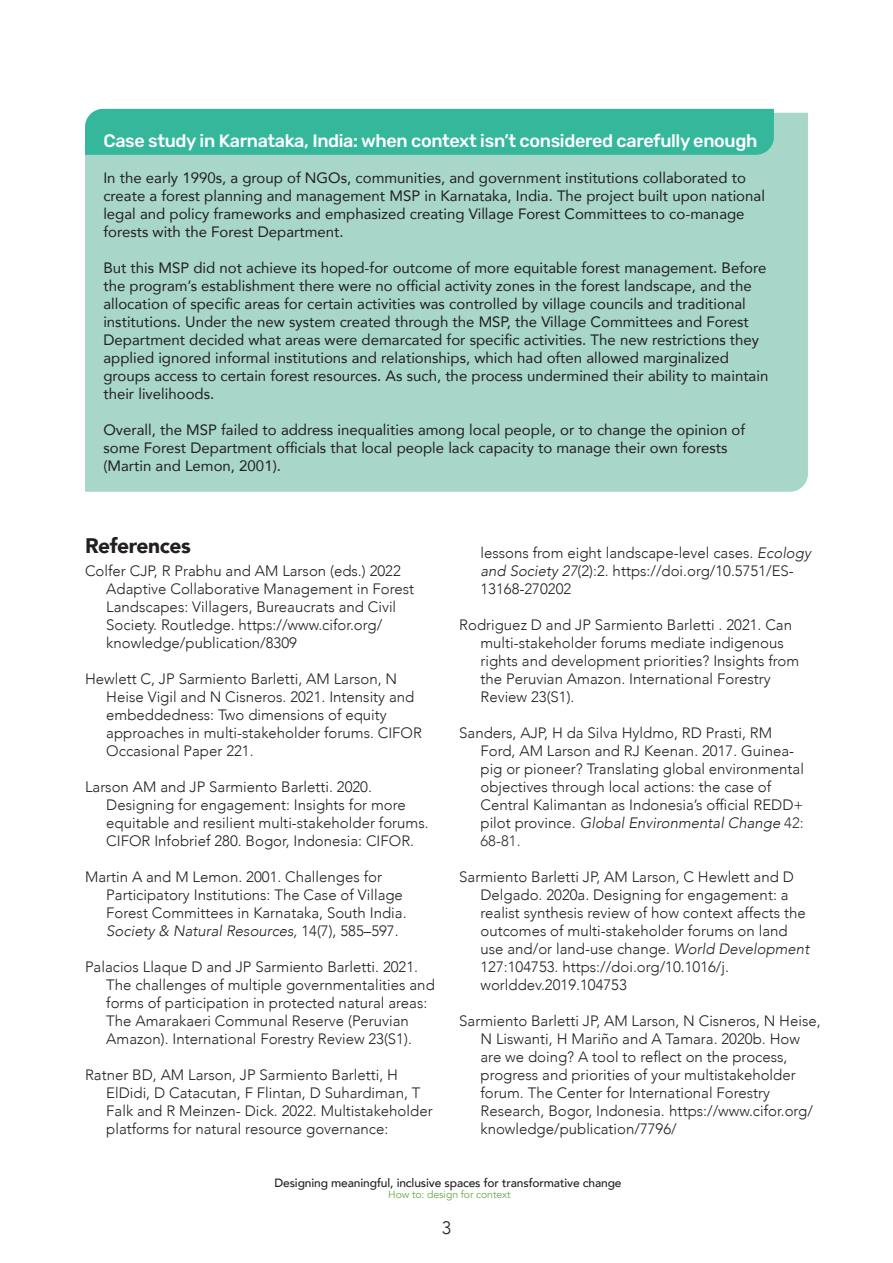
<style>
.page{position:relative;width:893px;height:1263px;background:#fff}
.page>*{position:absolute;margin:0;border:0;box-sizing:border-box;transform-origin:0 0}
.Heading{font:900 21px "Avenir";letter-spacing:-.02em;color:#231f20}
.Table_Tittle{font:500 18px "Rubik";letter-spacing:-.02em;color:#fff}
.t1{font:300 18px "Avenir";color:#231f20}
.Body{font:300 15px/18px "Avenir";color:#231f20}
.Table_text{font:15px/18px "Avenir";color:#231f20}
.t2{font:500 12px "Avenir";letter-spacing:-.01em;color:#231f20}
.t3{font:10.5px "Avenir";letter-spacing:-.01em;color:#6aa94e}
.s1{font-style:italic}
.s2{color:#333}
</style>
<div class="page">
<div style="left:85px;top:113px;width:723px;height:379px;background:#a8d6c9"></div>
<div style="left:85px;top:109px;width:689px;height:46px;background:#35b79c"></div>
<p class="Table_Tittle" style="left:103px;top:131px;width:655px">Case study in Karnataka, India: when context isn’t considered carefully enough</p>
<p class="Table_text" style="left:103px;top:169px;width:663px">In the early 1990s, a group of NGOs, communities, and government institutions collaborated to create a forest planning and management MSP in Karnataka, India. The project built upon national legal and policy frameworks and emphasized creating Village Forest Committees to co-manage forests with the Forest Department.</p>
<p class="Table_text" style="left:103px;top:259px;width:666px">But this MSP did not achieve its hoped-for outcome of more equitable forest management. Before the program’s establishment there were no official activity zones in the forest landscape, and the allocation of specific areas for certain activities was controlled by village councils and traditional institutions. Under the new system created through the MSP, the Village Committees and Forest Department decided what areas were demarcated for specific activities. The new restrictions they applied ignored informal institutions and relationships, which had often allowed marginalized groups access to certain forest resources. As such, the process undermined their ability to maintain their livelihoods.</p>
<p class="Table_text" style="left:103px;top:421px;width:643px">Overall, the MSP failed to address inequalities among local people, or to change the opinion of some Forest Department officials that local people lack capacity to manage their own forests (Martin and Lemon, 2001).</p>
<p class="Heading" style="left:85px;top:527px;width:107px">References</p>
<p class="Body" style="left:106px;top:562px;width:309px;text-indent:-21px">Colfer CJP, R Prabhu and AM Larson (eds.) 2022<br>Adaptive Collaborative Management in Forest Landscapes: Villagers, Bureaucrats and Civil Society. Routledge. https://www.cifor.org/ knowledge/publication/8309</p>
<p class="Body" style="left:106px;top:670px;width:317px;text-indent:-21px">Hewlett C, JP Sarmiento Barletti, AM Larson, N Heise Vigil and N Cisneros. 2021. Intensity and embeddedness: Two dimensions of equity approaches in multi-stakeholder forums. CIFOR Occasional Paper 221.</p>
<p class="Body" style="left:106px;top:778px;width:324px;text-indent:-21px">Larson AM and JP Sarmiento Barletti. 2020.<br>Designing for engagement: Insights for more equitable and resilient multi-stakeholder forums.<br>CIFOR Infobrief 280. Bogor, Indonesia: CIFOR.</p>
<p class="Body" style="left:106px;top:868px;width:302px;text-indent:-21px">Martin A and M Lemon. 2001. Challenges for Participatory Institutions: The Case of Village Forest Committees in Karnataka, South India.<br><span class="s1">Society &amp; Natural Resources,</span> 14(7), 585–597.</p>
<p class="Body" style="left:106px;top:958px;width:330px;text-indent:-21px">Palacios Llaque D and JP Sarmiento Barletti. 2021.<br>The challenges of multiple governmentalities and forms of participation in protected natural areas:<br>The Amarakaeri Communal Reserve (Peruvian Amazon). International Forestry Review 23(S1).</p>
<p class="Body" style="left:106px;top:1066px;width:328px;text-indent:-21px">Ratner BD, AM Larson, JP Sarmiento Barletti, H ElDidi, D Catacutan, F Flintan, D Suhardiman, T Falk and R Meinzen- Dick. 2022. Multistakeholder platforms for natural resource governance:</p>
<p class="Body" style="left:480px;top:544px;width:332px">lessons from eight landscape-level cases. <span class="s1">Ecology and Society 27</span>(2):2. https://doi.org/10.5751/ES-<br>13168-270202</p>
<p class="Body" style="left:480px;top:616px;width:320px;text-indent:-21px">Rodriguez D and JP Sarmiento Barletti . 2021. Can multi-stakeholder forums mediate indigenous rights and development priorities? Insights from the Peruvian Amazon. International Forestry Review 23(S1).</p>
<p class="Body" style="left:480px;top:724px;width:325px;text-indent:-21px">Sanders, AJP, H da Silva Hyldmo, RD Prasti, RM Ford, AM Larson and RJ Keenan. 2017. Guinea&shy;pig or pioneer? Translating global environmental objectives through local actions: the case of Central Kalimantan as Indonesia’s official REDD+ pilot province. <span class="s1">Global Environmental Change</span> <span class="s2">42:<br>68-81.</span></p>
<p class="Body" style="left:480px;top:868px;width:330px;text-indent:-21px">Sarmiento Barletti JP, AM Larson, C Hewlett and D Delgado. 2020a<span class="s1">.</span> Designing for engagement: a realist synthesis review of how context affects the outcomes of multi-stakeholder forums on land use and/or land-use change. <span class="s1">World Development </span>127:104753. https://doi.org/10.1016/j. worlddev.2019.104753</p>
<p class="Body" style="left:480px;top:1012px;width:342px;text-indent:-21px">Sarmiento Barletti JP, AM Larson, N Cisneros, N Heise, N Liswanti, H Mariño and A Tamara. 2020b. How are we doing? A tool to reflect on the process, progress and priorities of your multistakeholder forum. The Center for International Forestry Research, Bogor, Indonesia. https://www.cifor.org/ knowledge/publication/7796/</p>
<p class="t2" style="left:274px;top:1172px;width:349px">Designing meaningful, inclusive spaces for transformative change</p>
<p class="t3" style="left:388px;top:1188px;width:124px">How to: design for context</p>
<p class="t1" style="left:442px;top:1217px;width:11px">3</p>
</div>
